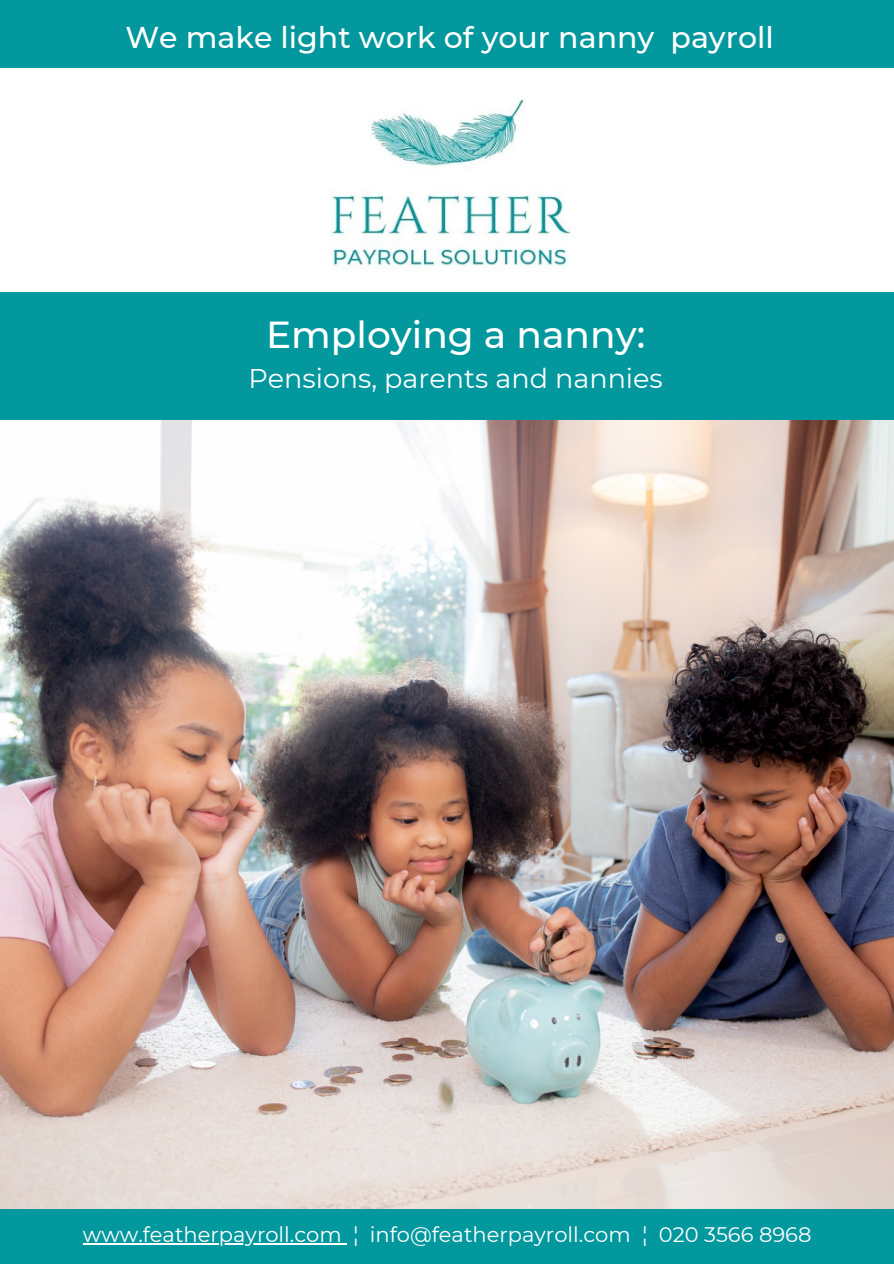
<style>
.page{position:relative;width:894px;height:1264px;background:#fff}
.page>*{position:absolute;margin:0;border:0;box-sizing:border-box;transform-origin:0 0}
.t1{font:500 37.5px "Montserrat";color:#fff}
.t2{font:500 30px "Montserrat";color:#fff}
.t3{font:27px "Montserrat";color:#fff}
.t4{font:21px "Montserrat";color:#fff}
</style>
<div class="page">
<img style="left:331px;top:99px;width:240px;height:171px">
<div style="left:0;top:0;width:893px;height:68px;background:#03989e"></div>
<img style="left:0;top:419px;width:893px;height:790px">
<div style="left:0;top:1209px;width:893px;height:54px;background:#03989e"></div>
<div style="left:0;top:292px;width:893px;height:127px;background:#03989e"></div>
<hr style="left:83px;top:1243px;width:258px;height:1px;background:#fff">
<p class="t2" style="left:125px;top:19px;width:649px">We make light work of your nanny payroll</p>
<p class="t1" style="left:266px;top:311px;width:380px">Employing a nanny:</p>
<p class="t3" style="left:248px;top:362px;width:416px">Pensions, parents and nannies</p>
<p class="t4" style="left:83px;top:1221px;width:729px">www.featherpayroll.com ¦ info@featherpayroll.com ¦ 020 3566 8968</p>
</div>
